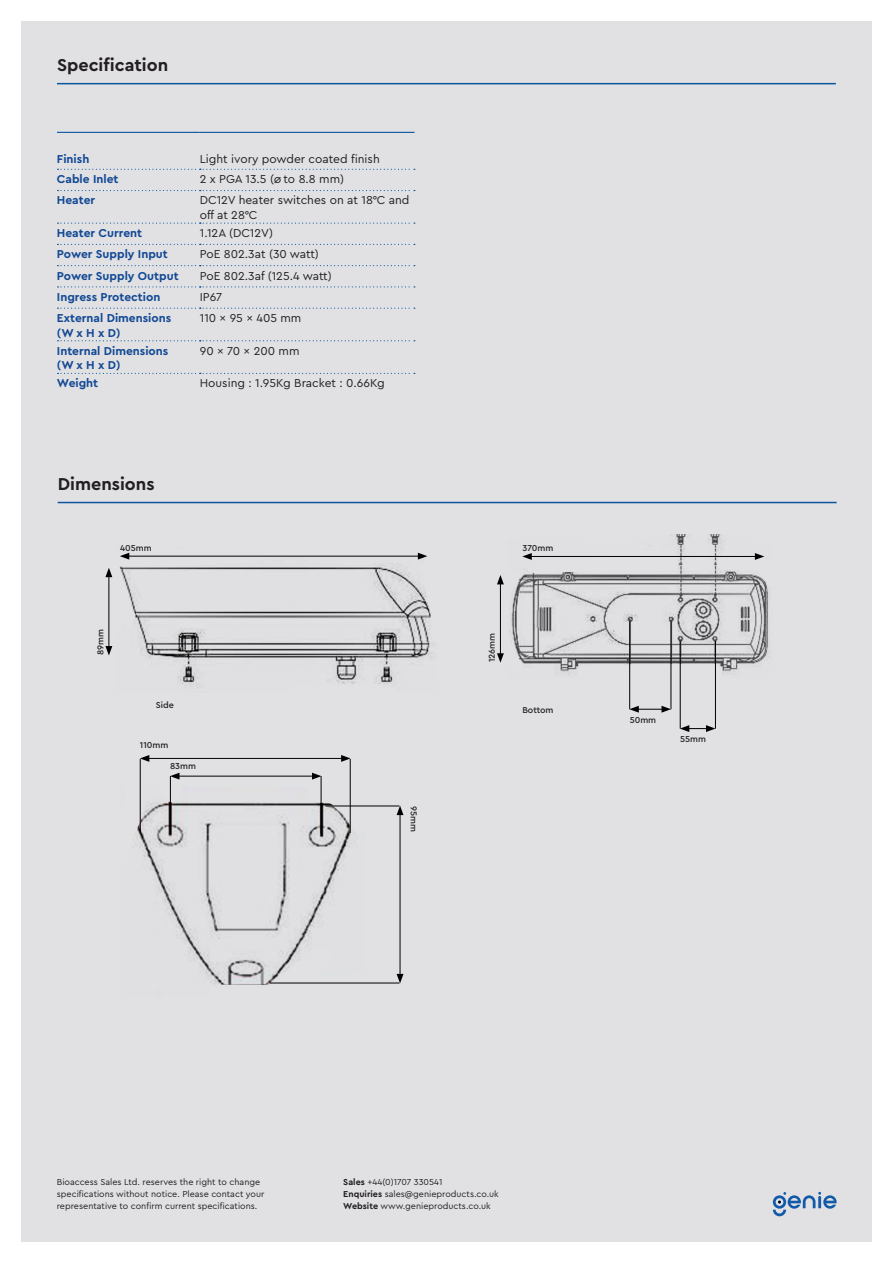
<style>
.page{position:relative;width:893px;height:1263px;background:#fff}
.page>*{position:absolute;margin:0;border:0;box-sizing:border-box;transform-origin:0 0}
.t1{font:700 18px "Cera Pro";color:#231f20}
.Tech_Spec_Text_CENTR{font:12px/14.4px "Cera Pro";color:#231f20}
.Tech_Spec_Text_LEFT{font:700 12px "Cera Pro";color:#124994}
.t2{font:9px/12px "Cera Pro";color:#231f20}
.t3{font:500 9px "Cera Pro";color:#231f20}
.s1{font-weight:500;font-size:9px}
.s2{font-weight:700}
</style>
<div class="page">
<div style="left:21px;top:21px;width:851px;height:1221px;background:#e1e1e4"></div>
<img style="left:135px;top:786px;width:229px;height:199px">
<img style="left:511px;top:534px;width:258px;height:145px">
<img style="left:119px;top:552px;width:312px;height:132px">
<svg style="left:773px;top:1192px;width:64px;height:24px"></svg>
<hr style="left:57px;top:83px;width:779px;height:1px;background:#09559e">
<svg style="left:58px;top:169px;width:357px;height:1px"></svg>
<svg style="left:58px;top:190px;width:357px;height:1px"></svg>
<svg style="left:58px;top:223px;width:357px;height:1px"></svg>
<svg style="left:58px;top:244px;width:357px;height:1px"></svg>
<svg style="left:58px;top:265px;width:357px;height:1px"></svg>
<svg style="left:58px;top:286px;width:357px;height:1px"></svg>
<svg style="left:58px;top:308px;width:357px;height:1px"></svg>
<svg style="left:58px;top:340px;width:357px;height:1px"></svg>
<svg style="left:58px;top:373px;width:357px;height:1px"></svg>
<hr style="left:57px;top:132px;width:143px;height:1px;background:#09559e">
<hr style="left:200px;top:132px;width:214px;height:1px;background:#09559e">
<hr style="left:127px;top:556px;width:293px;height:1px;background:#000">
<svg style="left:120px;top:553px;width:9px;height:7px"></svg>
<svg style="left:418px;top:553px;width:9px;height:7px"></svg>
<hr style="left:529px;top:556px;width:228px;height:1px;background:#000">
<svg style="left:522px;top:553px;width:10px;height:7px"></svg>
<svg style="left:755px;top:553px;width:9px;height:7px"></svg>
<svg style="left:629px;top:706px;width:42px;height:7px"></svg>
<hr style="left:177px;top:776px;width:137px;height:1px;background:#000">
<svg style="left:170px;top:773px;width:9px;height:6px"></svg>
<svg style="left:312px;top:773px;width:9px;height:6px"></svg>
<hr style="left:147px;top:758px;width:196px;height:1px;background:#000">
<svg style="left:140px;top:755px;width:9px;height:7px"></svg>
<svg style="left:341px;top:755px;width:10px;height:7px"></svg>
<hr style="left:400px;top:813px;width:1px;height:163px;background:#000">
<svg style="left:397px;top:806px;width:6px;height:9px"></svg>
<svg style="left:397px;top:974px;width:6px;height:9px"></svg>
<svg style="left:680px;top:725px;width:35px;height:7px"></svg>
<hr style="left:109px;top:575px;width:1px;height:73px;background:#000">
<svg style="left:105px;top:646px;width:7px;height:9px"></svg>
<svg style="left:105px;top:568px;width:7px;height:9px"></svg>
<hr style="left:500px;top:582px;width:1px;height:74px;background:#000">
<svg style="left:497px;top:653px;width:7px;height:10px"></svg>
<svg style="left:497px;top:575px;width:7px;height:9px"></svg>
<hr style="left:629px;top:621px;width:1px;height:88px;background:#000">
<hr style="left:170px;top:776px;width:1px;height:58px;background:#000">
<hr style="left:140px;top:759px;width:1px;height:74px;background:#000">
<hr style="left:325px;top:806px;width:74px;height:1px;background:#000">
<hr style="left:680px;top:641px;width:1px;height:87px;background:#000">
<hr style="left:671px;top:621px;width:1px;height:88px;background:#000">
<hr style="left:321px;top:776px;width:1px;height:58px;background:#000">
<hr style="left:350px;top:759px;width:1px;height:74px;background:#000">
<hr style="left:270px;top:983px;width:129px;height:1px;background:#000">
<hr style="left:715px;top:641px;width:1px;height:87px;background:#000">
<hr style="left:58px;top:502px;width:779px;height:1px;background:#09559e">
<p class="t1" style="left:57px;top:53px;width:113px">Specification</p>
<p class="Tech_Spec_Text_LEFT" style="left:57px;top:151px;width:34px">Finish</p>
<p class="Tech_Spec_Text_CENTR" style="left:200px;top:152px;width:181px">Light ivory powder coated finish</p>
<p class="Tech_Spec_Text_LEFT" style="left:57px;top:171px;width:63px">Cable Inlet</p>
<p class="Tech_Spec_Text_CENTR" style="left:200px;top:171px;width:146px">2 x PGA 13.5 (<span class="s1">Ø</span> to 8.8 mm)</p>
<p class="Tech_Spec_Text_LEFT" style="left:57px;top:192px;width:40px">Heater</p>
<p class="Tech_Spec_Text_CENTR" style="left:200px;top:193px;width:211px">DC12V heater switches on at 18°C and off at 28°C</p>
<p class="Tech_Spec_Text_LEFT" style="left:57px;top:225px;width:87px">Heater Current</p>
<p class="Tech_Spec_Text_CENTR" style="left:200px;top:225px;width:75px">1.12A (DC12V)</p>
<p class="Tech_Spec_Text_LEFT" style="left:57px;top:246px;width:112px">Power Supply Input</p>
<p class="Tech_Spec_Text_CENTR" style="left:200px;top:247px;width:121px">PoE 802.3at (30 watt)</p>
<p class="Tech_Spec_Text_LEFT" style="left:57px;top:268px;width:123px">Power Supply Output</p>
<p class="Tech_Spec_Text_CENTR" style="left:200px;top:268px;width:134px">PoE 802.3af (125.4 watt)</p>
<p class="Tech_Spec_Text_LEFT" style="left:57px;top:289px;width:105px">Ingress Protection</p>
<p class="Tech_Spec_Text_CENTR" style="left:200px;top:289px;width:24px">IP67</p>
<p class="Tech_Spec_Text_LEFT" style="left:57px;top:310px;width:116px">External Dimensions</p>
<p class="Tech_Spec_Text_LEFT" style="left:57px;top:324px;width:65px">(W x H x D)</p>
<p class="Tech_Spec_Text_CENTR" style="left:200px;top:310px;width:103px">110 x 95 x 405 mm</p>
<p class="Tech_Spec_Text_LEFT" style="left:57px;top:343px;width:113px">Internal Dimensions</p>
<p class="Tech_Spec_Text_LEFT" style="left:57px;top:357px;width:65px">(W x H x D)</p>
<p class="Tech_Spec_Text_CENTR" style="left:200px;top:343px;width:101px">90 x 70 x 200 mm</p>
<p class="Tech_Spec_Text_LEFT" style="left:57px;top:375px;width:43px">Weight</p>
<p class="Tech_Spec_Text_CENTR" style="left:200px;top:376px;width:187px">Housing : 1.95Kg Bracket : 0.66Kg</p>
<p class="t1" style="left:58px;top:472px;width:98px">Dimensions</p>
<p class="t3" style="left:120px;top:542px;width:33px">405mm</p>
<p class="t3" style="left:523px;top:542px;width:32px">370mm</p>
<p class="t3" style="left:94px;top:655px;width:28px;rotate:-90deg">89mm</p>
<p class="t3" style="left:486px;top:662px;width:31px;rotate:-90deg">126mm</p>
<p class="t3" style="left:156px;top:699px;width:20px">Side</p>
<p class="t3" style="left:140px;top:739px;width:30px">110mm</p>
<p class="t3" style="left:170px;top:760px;width:28px">83mm</p>
<p class="t3" style="left:420px;top:806px;width:27px;rotate:90deg">95mm</p>
<p class="t3" style="left:522px;top:704px;width:33px">Bottom</p>
<p class="t3" style="left:630px;top:714px;width:28px">50mm</p>
<p class="t3" style="left:680px;top:733px;width:27px">55mm</p>
<p class="t2" style="left:57px;top:1175px;width:209px">Bioaccess Sales Ltd. reserves the right to change specifications without notice. Please contact your representative to confirm current specifications.</p>
<p class="t2" style="left:343px;top:1175px;width:101px"><span class="s2">Sales</span> +44(0)1707 330541</p>
<p class="t2" style="left:343px;top:1187px;width:157px"><span class="s2">Enquiries</span> sales@genieproducts.co.uk</p>
<p class="t2" style="left:343px;top:1199px;width:149px"><span class="s2">Website</span> www.genieproducts.co.uk</p>
</div>
